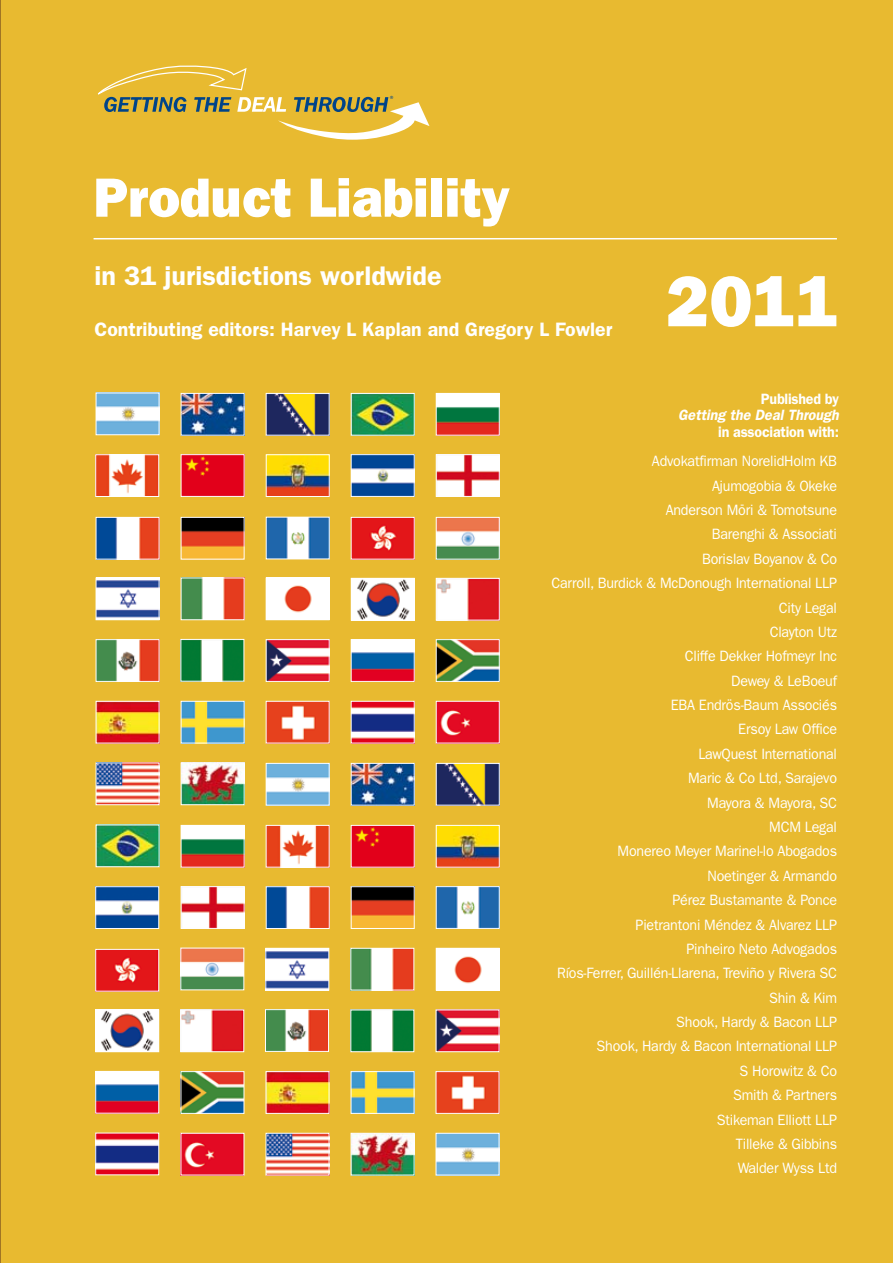
<style>
.page{position:relative;width:893px;height:1263px;background:#e8ba30}
.page>*{position:absolute;margin:0;border:0;box-sizing:border-box;transform-origin:0 0}
.t1{font:800 72px "Franklin Gothic";color:#fff}
.t2{font:800 55.5px "Franklin Gothic";color:#fff;scale:.95 1}
.t3{font:600 27px "Franklin Gothic";color:#fff}
.t4{font:600 19.5px "Franklin Gothic";color:#fff}
.t5{font:15px/24.5px "Franklin Gothic";letter-spacing:-.015em;color:#fff;text-align:right;scale:.95 1}
.t6{font:600 15px "Franklin Gothic";letter-spacing:-.015em;color:#fff;scale:.95 1}
.t7{font:italic 600 15px "Franklin Gothic";color:#fff;scale:.95 1}
.t8{font:7.35px "Franklin Gothic";color:#004489}
</style>
<div class="page">
<hr style="left:94px;top:238px;width:743px;height:1px;background:#fff">
<svg style="left:98px;top:65px;width:331px;height:75px;background:#dbb846"></svg>
<img style="left:98px;top:519px;width:59px;height:38px">
<div style="left:96px;top:517px;width:63px;height:42px;border:1px solid #fff"></div>
<img style="left:438px;top:456px;width:60px;height:39px">
<div style="left:436px;top:454px;width:64px;height:43px;border:1px solid #fff"></div>
<img style="left:183px;top:456px;width:59px;height:39px">
<div style="left:181px;top:454px;width:63px;height:43px;border:1px solid #fff"></div>
<img style="left:353px;top:456px;width:60px;height:39px">
<div style="left:351px;top:454px;width:64px;height:43px;border:1px solid #fff"></div>
<img style="left:438px;top:519px;width:60px;height:38px">
<div style="left:436px;top:517px;width:64px;height:42px;border:1px solid #fff"></div>
<img style="left:353px;top:519px;width:60px;height:38px">
<div style="left:351px;top:517px;width:64px;height:42px;border:1px solid #fff"></div>
<img style="left:98px;top:580px;width:59px;height:38px">
<div style="left:96px;top:578px;width:63px;height:42px;border:1px solid #fff"></div>
<img style="left:183px;top:519px;width:59px;height:38px">
<div style="left:181px;top:517px;width:63px;height:42px;border:1px solid #fff"></div>
<img style="left:98px;top:703px;width:59px;height:38px">
<div style="left:96px;top:701px;width:63px;height:42px;border:1px solid #fff"></div>
<img style="left:268px;top:641px;width:60px;height:39px">
<div style="left:266px;top:639px;width:64px;height:43px;border:1px solid #fff"></div>
<img style="left:438px;top:641px;width:60px;height:39px">
<div style="left:436px;top:639px;width:64px;height:43px;border:1px solid #fff"></div>
<img style="left:353px;top:641px;width:60px;height:39px">
<div style="left:351px;top:639px;width:64px;height:43px;border:1px solid #fff"></div>
<img style="left:438px;top:703px;width:60px;height:38px">
<div style="left:436px;top:701px;width:64px;height:42px;border:1px solid #fff"></div>
<img style="left:268px;top:703px;width:60px;height:38px">
<div style="left:266px;top:701px;width:64px;height:42px;border:1px solid #fff"></div>
<img style="left:353px;top:703px;width:60px;height:38px">
<div style="left:351px;top:701px;width:64px;height:42px;border:1px solid #fff"></div>
<img style="left:98px;top:764px;width:59px;height:39px">
<div style="left:96px;top:762px;width:63px;height:43px;border:1px solid #fff"></div>
<img style="left:183px;top:703px;width:59px;height:38px">
<div style="left:181px;top:701px;width:63px;height:42px;border:1px solid #fff"></div>
<img style="left:98px;top:641px;width:59px;height:39px">
<div style="left:96px;top:639px;width:63px;height:43px;border:1px solid #fff"></div>
<img style="left:183px;top:580px;width:59px;height:38px">
<div style="left:181px;top:578px;width:63px;height:42px;border:1px solid #fff"></div>
<img style="left:268px;top:580px;width:60px;height:38px">
<img style="left:353px;top:765px;width:60px;height:38px">
<div style="left:351px;top:763px;width:64px;height:42px;border:1px solid #fff"></div>
<img style="left:438px;top:765px;width:60px;height:38px">
<div style="left:436px;top:763px;width:64px;height:42px;border:1px solid #fff"></div>
<img style="left:183px;top:764px;width:59px;height:39px">
<div style="left:181px;top:762px;width:63px;height:43px;border:1px solid #fff"></div>
<img style="left:268px;top:765px;width:60px;height:38px">
<div style="left:266px;top:763px;width:64px;height:42px;border:1px solid #fff"></div>
<img style="left:353px;top:580px;width:60px;height:38px">
<img style="left:182px;top:641px;width:60px;height:38px">
<div style="left:180px;top:639px;width:64px;height:42px;border:1px solid #fff"></div>
<img style="left:268px;top:519px;width:60px;height:38px">
<div style="left:266px;top:517px;width:64px;height:42px;border:1px solid #fff"></div>
<img style="left:268px;top:456px;width:60px;height:39px">
<div style="left:266px;top:454px;width:64px;height:43px;border:1px solid #fff"></div>
<img style="left:97px;top:456px;width:60px;height:39px">
<div style="left:95px;top:454px;width:64px;height:43px;border:1px solid #fff"></div>
<div style="left:508px;top:455px;width:329px;height:808px;background:#e8ba30"></div>
<img style="left:438px;top:888px;width:60px;height:39px">
<div style="left:436px;top:886px;width:64px;height:43px;border:1px solid #fff"></div>
<img style="left:183px;top:888px;width:59px;height:39px">
<div style="left:181px;top:886px;width:63px;height:43px;border:1px solid #fff"></div>
<img style="left:352px;top:950px;width:60px;height:38px">
<div style="left:350px;top:948px;width:64px;height:42px;border:1px solid #fff"></div>
<img style="left:267px;top:950px;width:60px;height:38px">
<div style="left:265px;top:948px;width:64px;height:42px;border:1px solid #fff"></div>
<img style="left:183px;top:1073px;width:59px;height:39px">
<div style="left:181px;top:1071px;width:63px;height:43px;border:1px solid #fff"></div>
<img style="left:353px;top:1073px;width:59px;height:39px">
<div style="left:351px;top:1071px;width:63px;height:43px;border:1px solid #fff"></div>
<img style="left:268px;top:1073px;width:59px;height:39px">
<div style="left:266px;top:1071px;width:63px;height:43px;border:1px solid #fff"></div>
<img style="left:352px;top:1011px;width:60px;height:39px">
<div style="left:350px;top:1009px;width:64px;height:43px;border:1px solid #fff"></div>
<img style="left:97px;top:1011px;width:60px;height:39px">
<img style="left:182px;top:1011px;width:60px;height:39px">
<div style="left:180px;top:1009px;width:64px;height:43px;border:1px solid #fff"></div>
<img style="left:268px;top:827px;width:60px;height:38px">
<div style="left:266px;top:825px;width:64px;height:42px;border:1px solid #fff"></div>
<img style="left:353px;top:827px;width:60px;height:38px">
<div style="left:351px;top:825px;width:64px;height:42px;border:1px solid #fff"></div>
<img style="left:98px;top:826px;width:59px;height:39px">
<div style="left:96px;top:824px;width:63px;height:43px;border:1px solid #fff"></div>
<img style="left:183px;top:827px;width:59px;height:38px">
<div style="left:181px;top:825px;width:63px;height:42px;border:1px solid #fff"></div>
<img style="left:438px;top:827px;width:60px;height:38px">
<div style="left:436px;top:825px;width:64px;height:42px;border:1px solid #fff"></div>
<img style="left:267px;top:1011px;width:60px;height:39px">
<div style="left:265px;top:1009px;width:64px;height:43px;border:1px solid #fff"></div>
<img style="left:97px;top:1073px;width:60px;height:38px">
<div style="left:95px;top:1071px;width:64px;height:42px;border:1px solid #fff"></div>
<img style="left:182px;top:950px;width:60px;height:38px">
<div style="left:180px;top:948px;width:64px;height:42px;border:1px solid #fff"></div>
<img style="left:268px;top:888px;width:60px;height:39px">
<div style="left:266px;top:886px;width:64px;height:43px;border:1px solid #fff"></div>
<img style="left:97px;top:888px;width:60px;height:39px">
<div style="left:95px;top:886px;width:64px;height:43px;border:1px solid #fff"></div>
<img style="left:268px;top:395px;width:60px;height:39px">
<div style="left:266px;top:393px;width:64px;height:43px;border:1px solid #fff"></div>
<img style="left:353px;top:395px;width:60px;height:39px">
<div style="left:351px;top:393px;width:64px;height:43px;border:1px solid #fff"></div>
<img style="left:98px;top:395px;width:59px;height:38px">
<div style="left:96px;top:393px;width:63px;height:42px;border:1px solid #fff"></div>
<img style="left:183px;top:395px;width:59px;height:39px">
<div style="left:181px;top:393px;width:63px;height:43px;border:1px solid #fff"></div>
<img style="left:438px;top:395px;width:60px;height:39px">
<div style="left:436px;top:393px;width:64px;height:43px;border:1px solid #fff"></div>
<img style="left:183px;top:1135px;width:59px;height:38px">
<div style="left:181px;top:1133px;width:63px;height:42px;border:1px solid #fff"></div>
<img style="left:353px;top:1135px;width:59px;height:38px">
<div style="left:351px;top:1133px;width:63px;height:42px;border:1px solid #fff"></div>
<img style="left:268px;top:1135px;width:59px;height:38px">
<div style="left:266px;top:1133px;width:63px;height:42px;border:1px solid #fff"></div>
<img style="left:97px;top:1135px;width:60px;height:38px">
<div style="left:95px;top:1133px;width:64px;height:42px;border:1px solid #fff"></div>
<img style="left:438px;top:950px;width:60px;height:38px">
<img style="left:438px;top:1011px;width:59px;height:39px">
<div style="left:436px;top:1009px;width:63px;height:43px;border:1px solid #fff"></div>
<img style="left:438px;top:1073px;width:59px;height:39px">
<div style="left:436px;top:1071px;width:63px;height:43px;border:1px solid #fff"></div>
<img style="left:438px;top:1135px;width:59px;height:38px">
<div style="left:436px;top:1133px;width:63px;height:42px;border:1px solid #fff"></div>
<img style="left:438px;top:580px;width:60px;height:38px">
<div style="left:436px;top:578px;width:64px;height:42px;border:1px solid #fff"></div>
<img style="left:353px;top:888px;width:60px;height:39px">
<div style="left:351px;top:886px;width:64px;height:43px;border:1px solid #fff"></div>
<img style="left:97px;top:951px;width:60px;height:38px">
<div style="left:95px;top:949px;width:64px;height:42px;border:1px solid #fff"></div>
<p class="t8" style="left:390px;top:94px;width:7px">®</p>
<h2 class="t2" style="left:94px;top:165px;width:440px">Product Liability</h2>
<h3 class="t3" style="left:94px;top:260px;width:349px">in 31 jurisdictions worldwide</h3>
<h3 class="t4" style="left:94px;top:318px;width:519px">Contributing editors: Harvey L Kaplan and Gregory L Fowler</h3>
<h1 class="t1" style="left:666px;top:259px;width:174px">2011</h1>
<p class="t6" style="left:761px;top:390px;width:84px">Published by</p>
<p class="t7" style="left:678px;top:406px;width:171px">Getting the Deal Through</p>
<p class="t6" style="left:718px;top:423px;width:129px">in association with:</p>
<p class="t5" style="left:551px;top:449px;width:302px">Advokatfirman NorelidHolm KB<br>Ajumogobia &amp; Okeke<br>Anderson Mo-ri &amp; Tomotsune<br>Barenghi &amp; Associati<br>Borislav Boyanov &amp; Co<br>Carroll, Burdick &amp; McDonough International LLP<br>City Legal<br>Clayton Utz<br>Cliffe Dekker Hofmeyr Inc<br>Dewey &amp; LeBoeuf<br>EBA Endrös-Baum Associés<br>Ersoy Law Office<br>LawQuest International<br>Maric &amp; Co Ltd, Sarajevo<br>Mayora &amp; Mayora, SC<br>MCM Legal<br>Monereo Meyer Marinel-lo Abogados<br>Noetinger &amp; Armando<br>Pérez Bustamante &amp; Ponce<br>Pietrantoni Méndez &amp; Alvarez LLP<br>Pinheiro Neto Advogados<br>Ríos-Ferrer, Guillén-Llarena, Treviño y Rivera SC<br>Shin &amp; Kim<br>Shook, Hardy &amp; Bacon LLP<br>Shook, Hardy &amp; Bacon International LLP<br>S Horowitz &amp; Co<br>Smith &amp; Partners<br>Stikeman Elliott LLP<br>Tilleke &amp; Gibbins<br>Walder Wyss Ltd</p>
</div>
